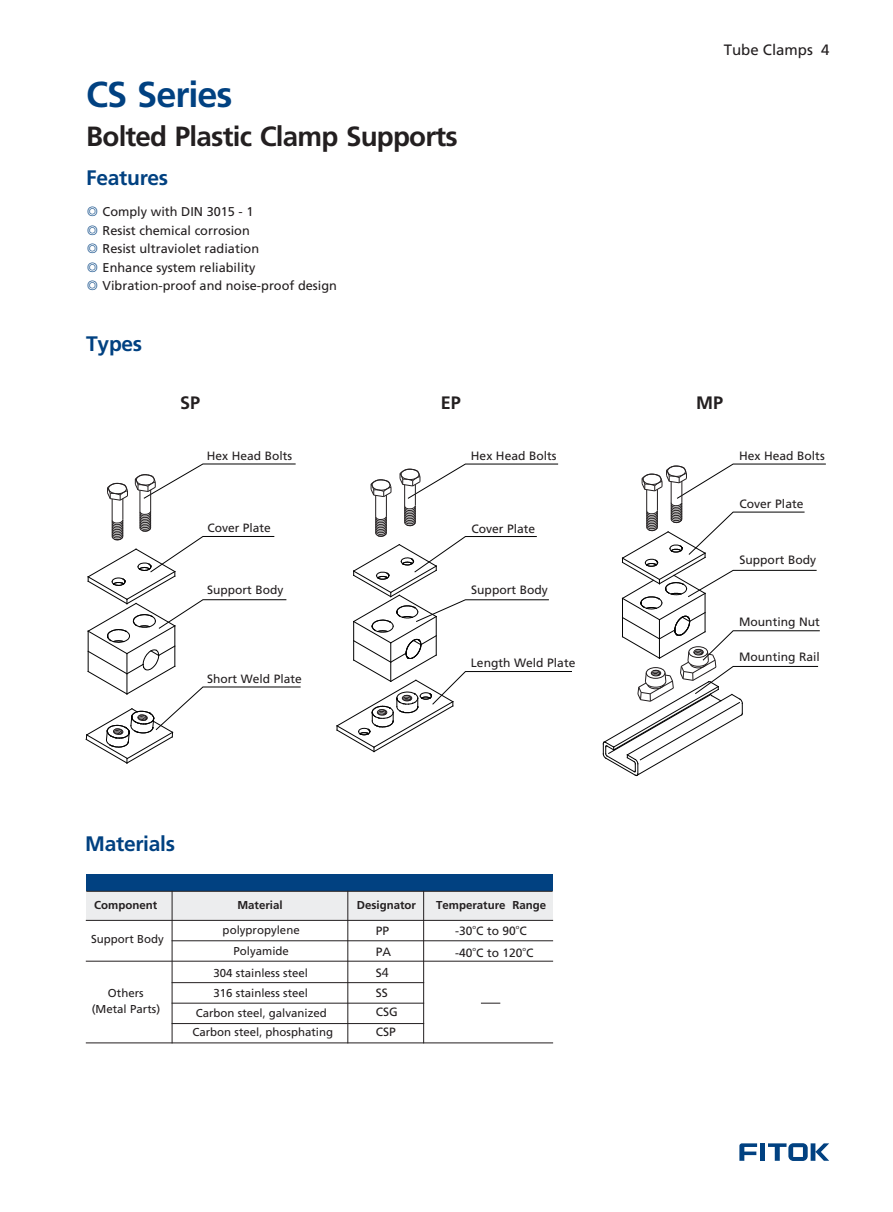
<style>
.page{position:relative;width:893px;height:1212px;background:#fff}
.page>*{position:absolute;margin:0;border:0;box-sizing:border-box;transform-origin:0 0}
.t1{font:300 36px "Frutiger CE";letter-spacing:-.03em;color:#014181}
.t2{font:300 27.75px "Frutiger CE";letter-spacing:-.03em;color:#231f20}
.t3{font:300 21px "Frutiger CE";letter-spacing:-.015em;color:#014181}
.t4{font:300 18px "Frutiger CE";color:#231f20}
.t5{font:15px "Frutiger CE";color:#231f20}
.t6{font:12.75px/18.5px "Frutiger CE";color:#231f20}
.t7{font:12.15px "Frutiger CE";color:#231f20}
.t8{font:12px/20.9px "Frutiger CE";color:#231f20}
.t9{font:11.4px/21.6px "Frutiger CE";color:#231f20;text-align:center}
.t10{font:300 11.4px "Frutiger CE";color:#231f20}
.t11{font:6px "Frutiger CE";color:#231f20}
.s1{font-family:"Sim Sun";color:#014181}
.s2{font-family:"Microsoft Ya Hei"}
</style>
<div class="page">
<div style="left:86px;top:874px;width:467px;height:17px;background:#014181"></div>
<div style="left:86px;top:891px;width:467px;height:29px;background:#ecedee"></div>
<hr style="left:172px;top:891px;width:1px;height:152px;background:#231f20">
<hr style="left:86px;top:920px;width:467px;height:1px;background:#231f20">
<hr style="left:172px;top:940px;width:381px;height:1px;background:#231f20">
<hr style="left:172px;top:982px;width:252px;height:1px;background:#231f20">
<hr style="left:86px;top:961px;width:467px;height:1px;background:#231f20">
<hr style="left:172px;top:1023px;width:252px;height:1px;background:#231f20">
<hr style="left:172px;top:1003px;width:252px;height:1px;background:#231f20">
<hr style="left:86px;top:1042px;width:467px;height:1px;background:#231f20">
<hr style="left:348px;top:891px;width:1px;height:152px;background:#231f20">
<hr style="left:423px;top:891px;width:1px;height:152px;background:#231f20">
<svg style="left:481px;top:1003px;width:19px;height:1px"></svg>
<hr style="left:86px;top:891px;width:467px;height:1px;background:#231f20">
<svg style="left:603px;top:464px;width:223px;height:312px"></svg>
<svg style="left:337px;top:464px;width:235px;height:288px"></svg>
<svg style="left:86px;top:464px;width:214px;height:299px"></svg>
<div style="left:760px;top:1143px;width:5px;height:18px;background:#014181"></div>
<svg style="left:739px;top:1143px;width:18px;height:18px"></svg>
<svg style="left:768px;top:1143px;width:61px;height:18px"></svg>
<h1 class="t1" style="left:86px;top:80px;width:148px">CS Series</h1>
<h2 class="t2" style="left:86px;top:125px;width:373px">Bolted Plastic Clamp Supports</h2>
<h3 class="t3" style="left:86px;top:169px;width:83px">Features</h3>
<p class="t6" style="left:86px;top:204px;width:252px"><span class="s1">◎</span> Comply with DIN 3015 - 1<br><span class="s1">◎</span> Resist chemical corrosion<br><span class="s1">◎</span> Resist ultraviolet radiation<br><span class="s1">◎</span> Enhance system reliability<br><span class="s1">◎</span> Vibration-proof and noise-proof design</p>
<h3 class="t3" style="left:86px;top:336px;width:58px">Types</h3>
<p class="t5" style="left:724px;top:44px;width:107px">Tube Clamps 4</p>
<h3 class="t4" style="left:180px;top:396px;width:22px">SP</h3>
<h3 class="t4" style="left:441px;top:396px;width:22px">EP</h3>
<h3 class="t4" style="left:696px;top:396px;width:28px">MP</h3>
<p class="t8" style="left:207px;top:446px;width:87px">Hex Head Bolts</p>
<p class="t7" style="left:471px;top:451px;width:87px">Hex Head Bolts</p>
<p class="t8" style="left:207px;top:519px;width:65px">Cover Plate</p>
<p class="t7" style="left:471px;top:523px;width:65px">Cover Plate</p>
<p class="t8" style="left:207px;top:580px;width:78px">Support Body</p>
<p class="t7" style="left:471px;top:585px;width:78px">Support Body</p>
<p class="t7" style="left:471px;top:657px;width:106px">Length Weld Plate</p>
<p class="t8" style="left:207px;top:669px;width:96px">Short Weld Plate</p>
<p class="t7" style="left:739px;top:451px;width:87px">Hex Head Bolts</p>
<p class="t7" style="left:739px;top:499px;width:65px">Cover Plate</p>
<p class="t7" style="left:739px;top:555px;width:78px">Support Body</p>
<p class="t7" style="left:739px;top:617px;width:82px">Mounting Nut</p>
<p class="t7" style="left:739px;top:652px;width:82px">Mounting Rail</p>
<h3 class="t3" style="left:85px;top:836px;width:91px">Materials</h3>
<p class="t10" style="left:94px;top:900px;width:65px">Component</p>
<p class="t10" style="left:237px;top:900px;width:47px">Material</p>
<p class="t10" style="left:357px;top:900px;width:61px">Designator</p>
<p class="t10" style="left:436px;top:900px;width:112px">Temperature Range</p>
<p class="t8" style="left:455px;top:922px;width:73px">-30 C to 90 C</p>
<p class="t9" style="left:91px;top:929px;width:74px">Support Body</p>
<p class="t9" style="left:223px;top:920px;width:79px">polypropylene<br>Polyamide</p>
<p class="t9" style="left:92px;top:985px;width:70px;line-height:16.2px">Others (Metal Parts)</p>
<p class="t8" style="left:376px;top:921px;width:17px">PP<br>PA<br>S<span class="s2">4<br></span>SS</p>
<p class="t8" style="left:376px;top:1023px;width:22px">CSP</p>
<p class="t11" style="left:473px;top:925px;width:5px">o</p>
<p class="t11" style="left:516px;top:925px;width:5px">o</p>
<p class="t8" style="left:455px;top:943px;width:80px">-40 C to 120 C</p>
<p class="t11" style="left:473px;top:946px;width:5px">o</p>
<p class="t11" style="left:523px;top:946px;width:5px">o</p>
<p class="t9" style="left:213px;top:963px;width:96px;line-height:20.4px;text-align:left">304 stainless steel<br>316 stainless steel</p>
<p class="t9" style="left:192px;top:1022px;width:142px">Carbon steel<span class="s2">,</span> phosphating</p>
<p class="t8" style="left:376px;top:1002px;width:23px">CSG</p>
<p class="t9" style="left:196px;top:1003px;width:133px">Carbon steel<span class="s2">,</span> galvanized</p>
</div>
